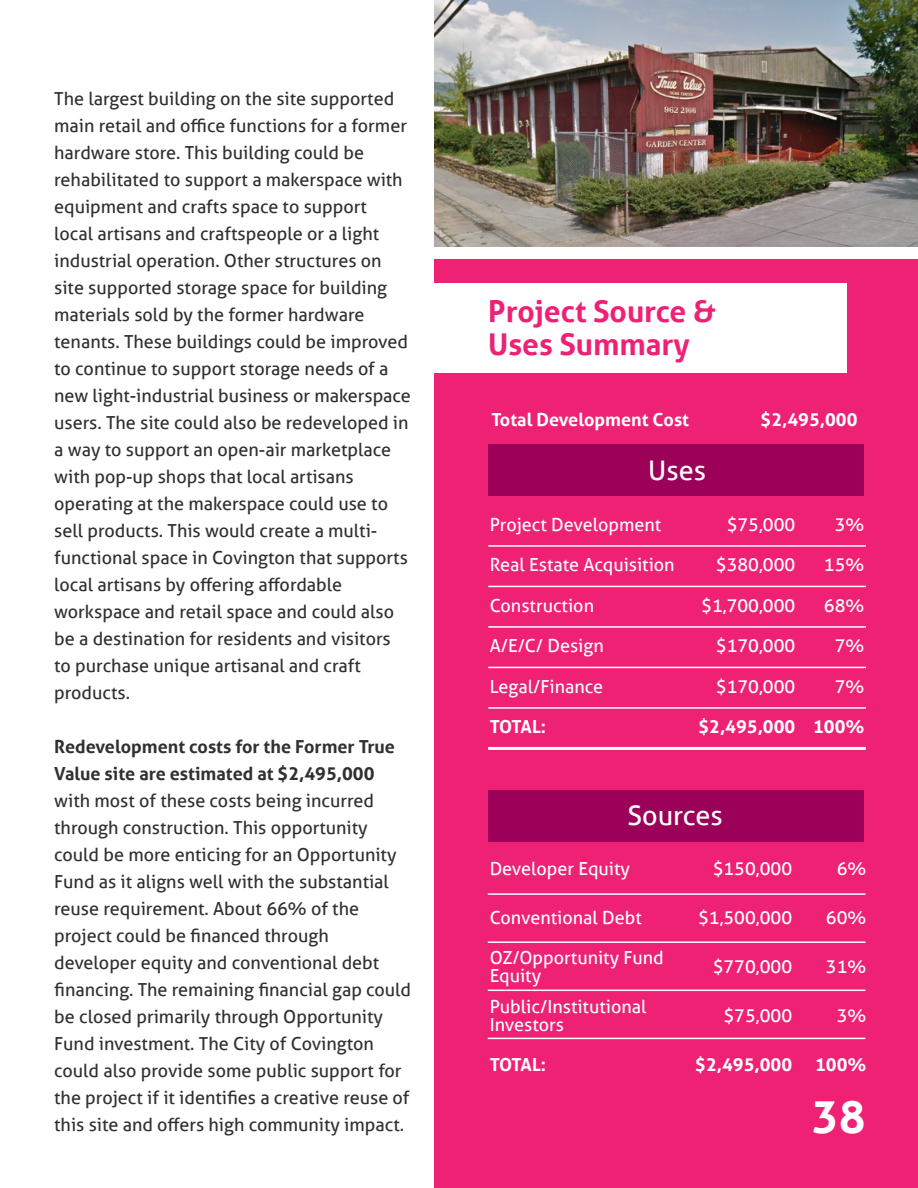
<style>
.page{position:relative;width:918px;height:1188px;background:#fff}
.page>*{position:absolute;margin:0;border:0;box-sizing:border-box;transform-origin:0 0}
.t1{font:700 45px "Aller";color:#fff}
.t2{font:700 30px "Aller";color:#ee2174}
.t3{font:27px "Aller";color:#fff}
.t4{font:18px/27px "Aller";color:#312f30}
.t5{font:18px/18px "Aller";color:#fff}
.t6{font:700 18px "Aller";color:#fff}
.s1{font-weight:700}
</style>
<div class="page">
<div style="left:434px;top:259px;width:484px;height:929px;background:#ee2174"></div>
<div style="left:404px;top:283px;width:442px;height:90px;background:#fff"></div>
<div style="left:488px;top:444px;width:376px;height:52px;background:#9c0159"></div>
<div style="left:488px;top:790px;width:376px;height:51px;background:#9c0159"></div>
<hr style="left:488px;top:545px;width:378px;height:2px;background:#fff">
<hr style="left:488px;top:586px;width:378px;height:1px;background:#fff">
<hr style="left:488px;top:626px;width:378px;height:2px;background:#fff">
<hr style="left:488px;top:667px;width:378px;height:1px;background:#fff">
<hr style="left:488px;top:707px;width:378px;height:2px;background:#fff">
<hr style="left:488px;top:893px;width:378px;height:2px;background:#fff">
<hr style="left:488px;top:941px;width:378px;height:2px;background:#fff">
<hr style="left:488px;top:990px;width:378px;height:1px;background:#fff">
<hr style="left:488px;top:1038px;width:378px;height:1px;background:#fff">
<img style="left:434px;top:0;width:484px;height:246px">
<hr style="left:488px;top:747px;width:378px;height:3px;background:#fff">
<p class="t4" style="left:54px;top:85px;width:358px">The largest building on the site supported main retail and office functions for a former hardware store. This building could be rehabilitated to support a makerspace with equipment and crafts space to support<br>local artisans and craftspeople or a light industrial operation. Other structures on site supported storage space for building materials sold by the former hardware tenants. These buildings could be improved to continue to support storage needs of a new light-industrial business or makerspace users. The site could also be redeveloped in a way to support an open-air marketplace with pop-up shops that local artisans operating at the makerspace could use to sell products. This would create a multi&shy;functional space in Covington that supports local artisans by offering affordable workspace and retail space and could also be a destination for residents and visitors to purchase unique artisanal and craft products.</p>
<p class="t4" style="left:54px;top:733px;width:358px"><span class="s1">Redevelopment costs for the Former True Value site are estimated at $2,495,000 </span>with most of these costs being incurred through construction. This opportunity could be more enticing for an Opportunity Fund as it aligns well with the substantial reuse requirement. About 66% of the project could be financed through developer equity and conventional debt financing. The remaining financial gap could be closed primarily through Opportunity Fund investment. The City of Covington could also provide some public support for the project if it identifies a creative reuse of this site and offers high community impact.</p>
<p class="t2" style="left:488px;top:293px;width:229px">Project Source &amp;</p>
<p class="t2" style="left:488px;top:326px;width:203px">Uses Summary</p>
<p class="t6" style="left:492px;top:408px;width:199px">Total Development Cost</p>
<p class="t6" style="left:761px;top:408px;width:98px">$2,495,000</p>
<p class="t3" style="left:648px;top:454px;width:59px">Uses</p>
<p class="t5" style="left:490px;top:515px;width:173px">Project Development</p>
<p class="t5" style="left:727px;top:515px;width:70px">$75,000</p>
<p class="t5" style="left:835px;top:515px;width:31px">3%</p>
<p class="t5" style="left:490px;top:556px;width:186px">Real Estate Acquisition</p>
<p class="t5" style="left:716px;top:556px;width:81px">$380,000</p>
<p class="t5" style="left:824px;top:556px;width:42px">15%</p>
<p class="t5" style="left:490px;top:596px;width:106px">Construction</p>
<p class="t5" style="left:701px;top:596px;width:96px">$1,700,000</p>
<p class="t5" style="left:824px;top:596px;width:42px">68%</p>
<p class="t5" style="left:490px;top:637px;width:116px">A/E/C/ Design</p>
<p class="t5" style="left:716px;top:637px;width:81px">$170,000</p>
<p class="t5" style="left:835px;top:637px;width:31px">7%</p>
<p class="t5" style="left:490px;top:677px;width:115px">Legal/Finance</p>
<p class="t5" style="left:716px;top:677px;width:81px">$170,000</p>
<p class="t5" style="left:835px;top:677px;width:31px">7%</p>
<p class="t6" style="left:490px;top:716px;width:58px">TOTAL:</p>
<p class="t6" style="left:698px;top:716px;width:98px">$2,495,000</p>
<p class="t6" style="left:813px;top:716px;width:53px">100%</p>
<p class="t3" style="left:627px;top:799px;width:97px">Sources</p>
<p class="t5" style="left:490px;top:859px;width:142px">Developer Equity</p>
<p class="t5" style="left:713px;top:859px;width:81px">$150,000</p>
<p class="t5" style="left:837px;top:859px;width:31px">6%</p>
<p class="t5" style="left:490px;top:908px;width:154px">Conventional Debt</p>
<p class="t5" style="left:698px;top:908px;width:96px">$1,500,000</p>
<p class="t5" style="left:826px;top:908px;width:42px">60%</p>
<p class="t5" style="left:490px;top:948px;width:176px">OZ/Opportunity Fund<br>Equity</p>
<p class="t5" style="left:713px;top:957px;width:81px">$770,000</p>
<p class="t5" style="left:826px;top:957px;width:42px">31%</p>
<p class="t5" style="left:490px;top:997px;width:158px">Public/Institutional<br>Investors</p>
<p class="t5" style="left:724px;top:1006px;width:70px">$75,000</p>
<p class="t5" style="left:837px;top:1006px;width:31px">3%</p>
<p class="t6" style="left:490px;top:1053px;width:58px">TOTAL:</p>
<p class="t6" style="left:695px;top:1053px;width:98px">$2,495,000</p>
<p class="t6" style="left:815px;top:1053px;width:53px">100%</p>
<p class="t1" style="left:812px;top:1089px;width:55px">38</p>
</div>
